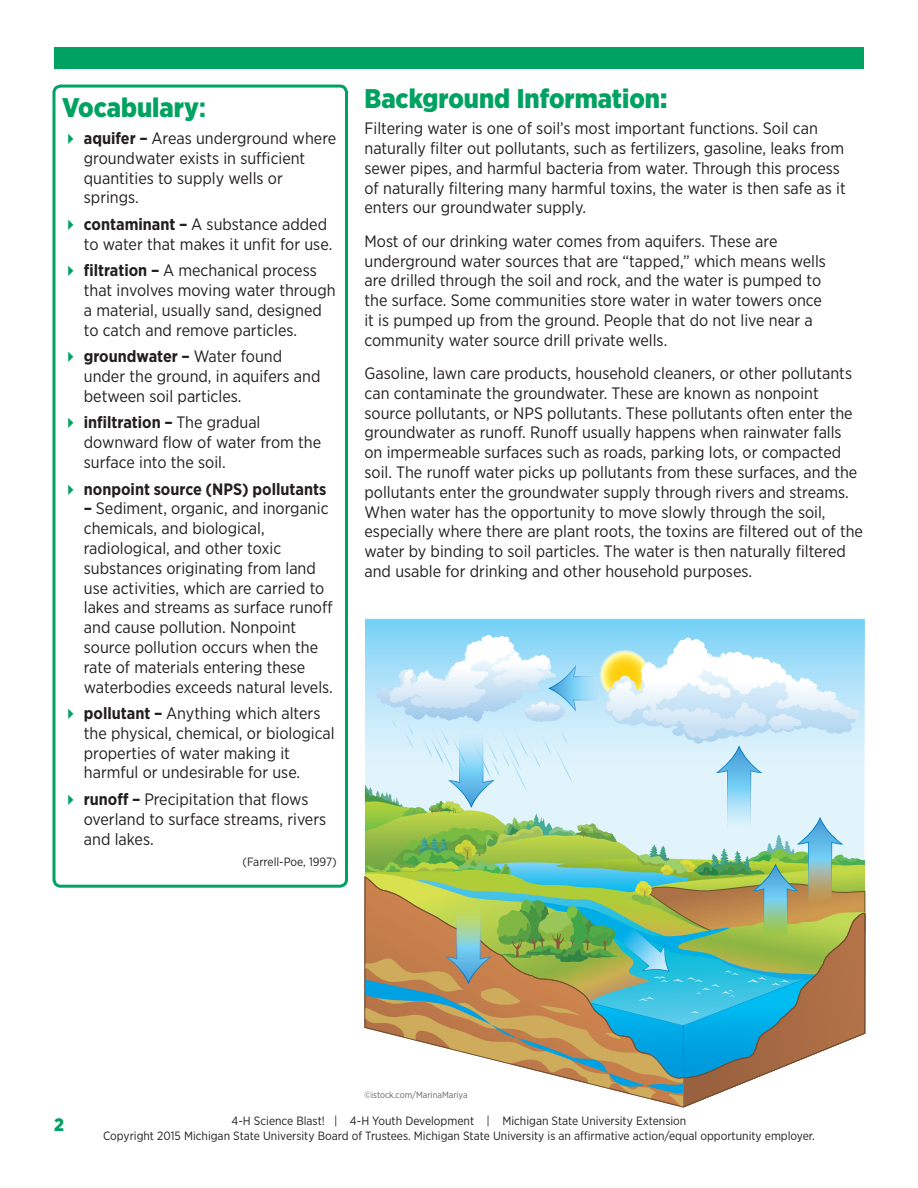
<style>
.page{position:relative;width:918px;height:1188px;background:#fff}
.page>*{position:absolute;margin:0;border:0;box-sizing:border-box;transform-origin:0 0}
.Subhead1{font:900 27px "Gotham Narrow";color:#00a261}
.t1{font:900 18px "Gotham Narrow";color:#00a261}
.Body{font:16.5px/19.8px "Gotham Narrow";color:#231f20}
.t2{font:700 16.5px "Gotham Narrow";color:#231f20}
.gp-fine_print{font:12px/14.4px "Gotham Narrow";color:#231f20;text-align:center}
.t3{font:9px "Gotham Narrow";color:#636366}
.s1{font-weight:700}
</style>
<div class="page">
<div style="left:54px;top:47px;width:810px;height:21px;background:#00a261"></div>
<div style="left:52px;top:85px;width:296px;height:803px;border:3px solid #00a261;border-radius:7px"></div>
<div style="left:365px;top:619px;width:500px;height:15px;background:#79d2f6"></div>
<svg style="left:365px;top:634px;width:500px;height:473px;background:#b0cab4"></svg>
<p class="Subhead1" style="left:62px;top:90px;width:146px">Vocabulary<span class="s1">:</span></p>
<p class="Body" style="left:84px;top:128px;width:254px"><span class="s1">aquifer –</span> Areas underground where groundwater exists in sufficient quantities to supply wells or springs.</p>
<p class="Body" style="left:84px;top:214px;width:250px"><span class="s1">contaminant –</span> A substance added to water that makes it unfit for use.</p>
<p class="Body" style="left:84px;top:260px;width:253px"><span class="s1">filtration –</span> A mechanical process that involves moving water through a material, usually sand, designed to catch and remove particles.</p>
<p class="Body" style="left:84px;top:346px;width:238px"><span class="s1">groundwater –</span> Water found under the ground, in aquifers and between soil particles.</p>
<p class="Body" style="left:84px;top:412px;width:239px"><span class="s1">infiltration –</span> The gradual downward flow of water from the surface into the soil.</p>
<p class="t2" style="left:84px;top:478px;width:244px">nonpoint source (NPS) pollutants</p>
<p class="Body" style="left:84px;top:498px;width:251px"><span class="s1">–</span> Sediment, organic, and inorganic chemicals, and biological, radiological, and other toxic substances originating from land use activities, which are carried to lakes and streams as surface runoff and cause pollution. Nonpoint source pollution occurs when the rate of materials entering these waterbodies exceeds natural levels.</p>
<p class="Body" style="left:84px;top:703px;width:252px"><span class="s1">pollutant –</span> Anything which alters the physical, chemical, or biological properties of water making it harmful or undesirable for use.</p>
<p class="Body" style="left:84px;top:789px;width:244px"><span class="s1">runoff –</span> Precipitation that flows overland to surface streams, rivers and lakes.</p>
<p class="gp-fine_print" style="left:242px;top:854px;width:96px">(Farrell-Poe, 1997)</p>
<p class="Subhead1" style="left:364px;top:80px;width:304px">Background Information:</p>
<p class="Body" style="left:364px;top:118px;width:483px">Filtering water is one of soil’s most important functions. Soil can naturally filter out pollutants, such as fertilizers, gasoline, leaks from sewer pipes, and harmful bacteria from water. Through this process of naturally filtering many harmful toxins, the water is then safe as it enters our groundwater supply.</p>
<p class="Body" style="left:364px;top:231px;width:463px">Most of our drinking water comes from aquifers. These are underground water sources that are “tapped,” which means wells are drilled through the soil and rock, and the water is pumped to the surface. Some communities store water in water towers once it is pumped up from the ground. People that do not live near a community water source drill private wells.</p>
<p class="Body" style="left:364px;top:363px;width:500px">Gasoline, lawn care products, household cleaners, or other pollutants can contaminate the groundwater. These are known as nonpoint source pollutants, or NPS pollutants. These pollutants often enter the groundwater as runoff. Runoff usually happens when rainwater falls on impermeable surfaces such as roads, parking lots, or compacted soil. The runoff water picks up pollutants from these surfaces, and the pollutants enter the groundwater supply through rivers and streams.<br>When water has the opportunity to move slowly through the soil, especially where there are plant roots, the toxins are filtered out of the water by binding to soil particles. The water is then naturally filtered and usable for drinking and other household purposes.</p>
<p class="t3" style="left:364px;top:1089px;width:105px">©istock.com/MarinaMariya</p>
<p class="t1" style="left:54px;top:1113px;width:11px">2</p>
<p class="gp-fine_print" style="left:103px;top:1114px;width:713px">4-H Science Blast! | 4-H Youth Development | Michigan State University Extension<br>Copyright 2015 Michigan State University Board of Trustees. Michigan State University is an affirmative action/equal opportunity employer.</p>
</div>
